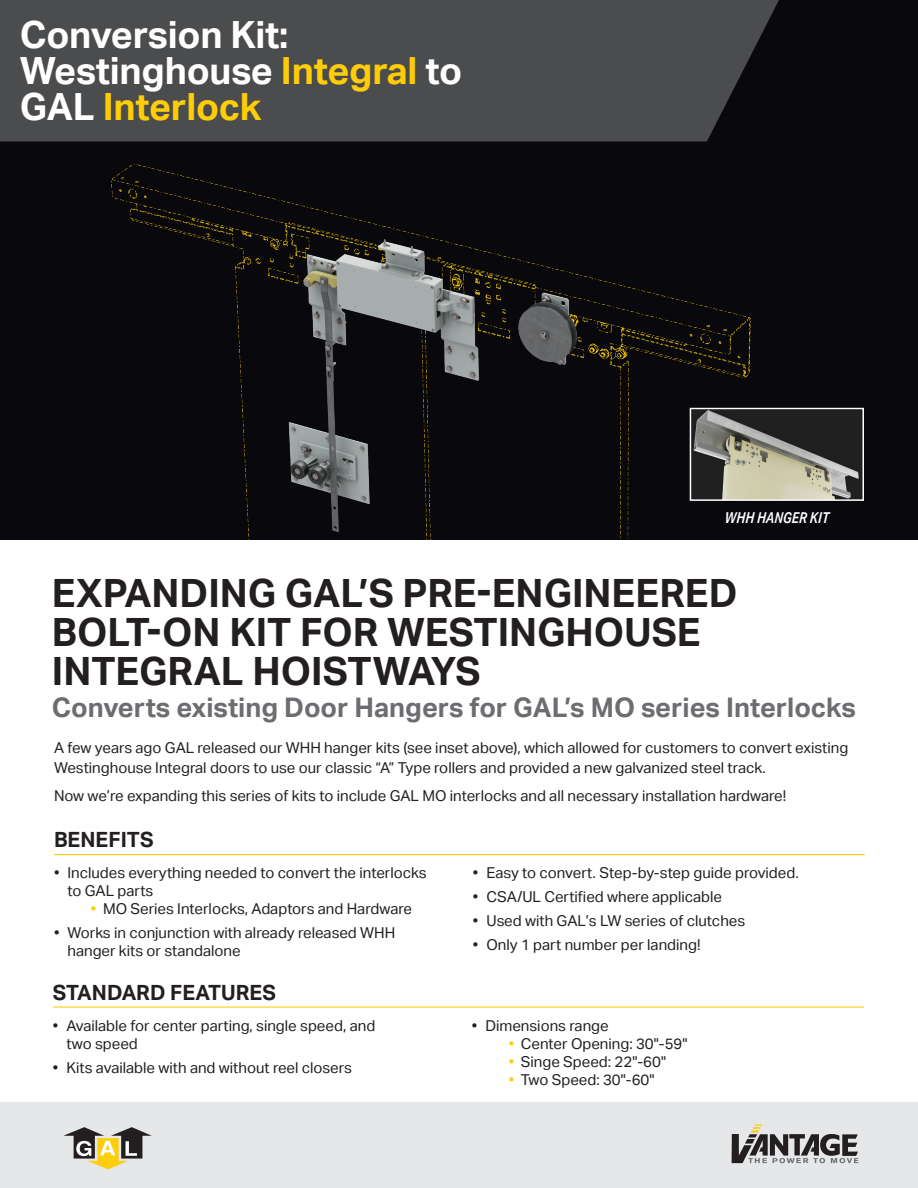
<style>
.page{position:relative;width:918px;height:1188px;background:#fff}
.page>*{position:absolute;margin:0;border:0;box-sizing:border-box;transform-origin:0 0}
.headline{font:700 39px/39px "Aktiv Grotesk";color:#231f20}
.t1{font:700 37.5px/36px "Aktiv Grotesk";letter-spacing:-.005em;color:#fff}
.supporting_feature{font:700 27px "Aktiv Grotesk";color:#6c6d70}
.t2{font:700 21px "Aktiv Grotesk";color:#231f20}
.body_text{font:15px/18px "Aktiv Grotesk";color:#231f20}
.t3{font:italic 500 15px "Aktiv Grotesk Cd";color:#fff}
.s1{color:#fecd08}
</style>
<div class="page">
<div style="left:0;top:1103px;width:918px;height:85px;background:#e6e7e9"></div>
<svg style="left:63px;top:1127px;width:89px;height:42px"></svg>
<svg style="left:732px;top:1124px;width:126px;height:39px"></svg>
<div style="left:0;top:0;width:918px;height:540px;background:#08080d"></div>
<hr style="left:54px;top:854px;width:811px;height:1px;background:#fecd08">
<div style="left:0;top:0;width:779px;height:141px;background:#4b4c4d"></div>
<hr style="left:53px;top:1007px;width:811px;height:1px;background:#fecd08">
<svg style="left:786px;top:407px;width:78px;height:94px;background:#666660"></svg>
<img style="left:111px;top:163px;width:675px;height:377px">
<p class="t1" style="left:20px;top:17px;width:444px">Conversion Kit:<br>Westinghouse <span class="s1">Integral</span> to<br>GAL <span class="s1">Interlock</span></p>
<p class="t3" style="left:725px;top:509px;width:106px">WHH HANGER KIT</p>
<p class="headline" style="left:52px;top:574px;width:687px">EXPANDING GAL’S PRE-ENGINEERED<br>BOLT-ON KIT FOR WESTINGHOUSE<br>INTEGRAL HOISTWAYS</p>
<p class="supporting_feature" style="left:52px;top:692px;width:806px">Converts existing Door Hangers for GAL’s MO series Interlocks</p>
<p class="body_text" style="left:54px;top:739px;width:796px;line-height:19.5px">A few years ago GAL released our WHH hanger kits (see inset above), which allowed for customers to convert existing<br>Westinghouse Integral doors to use our classic “A” Type rollers and provided a new galvanized steel track.</p>
<p class="body_text" style="left:54px;top:787px;width:734px">Now we’re expanding this series of kits to include GAL MO interlocks and all necessary installation hardware!</p>
<p class="t2" style="left:54px;top:828px;width:101px">BENEFITS</p>
<p class="body_text" style="left:54px;top:864px;width:374px">• Includes everything needed to convert the interlocks</p>
<p class="body_text" style="left:68px;top:882px;width:87px">to GAL parts</p>
<p class="body_text" style="left:103px;top:900px;width:310px">MO Series Interlocks, Adaptors and Hardware</p>
<p class="body_text" style="left:68px;top:924px;width:329px;text-indent:-14px">• Works in conjunction with already released WHH hanger kits or standalone</p>
<p class="body_text" style="left:473px;top:864px;width:327px">• Easy to convert. Step-by-step guide provided.</p>
<p class="body_text" style="left:473px;top:888px;width:251px">• CSA/UL Certified where applicable</p>
<p class="body_text" style="left:473px;top:912px;width:274px">• Used with GAL’s LW series of clutches</p>
<p class="body_text" style="left:473px;top:936px;width:229px">• Only 1 part number per landing!</p>
<p class="t2" style="left:53px;top:980px;width:225px">STANDARD FEATURES</p>
<p class="body_text" style="left:66px;top:1017px;width:310px;text-indent:-14px">• Available for center parting, single speed, and two speed</p>
<p class="body_text" style="left:53px;top:1059px;width:301px">• Kits available with and without reel closers</p>
<p class="body_text" style="left:521px;top:1017px;width:168px;text-indent:-49px">• Dimensions range<br>Center Opening: 30"-59"<br>Singe Speed: 22"-60"<br>Two Speed: 30"-60"</p>
</div>
